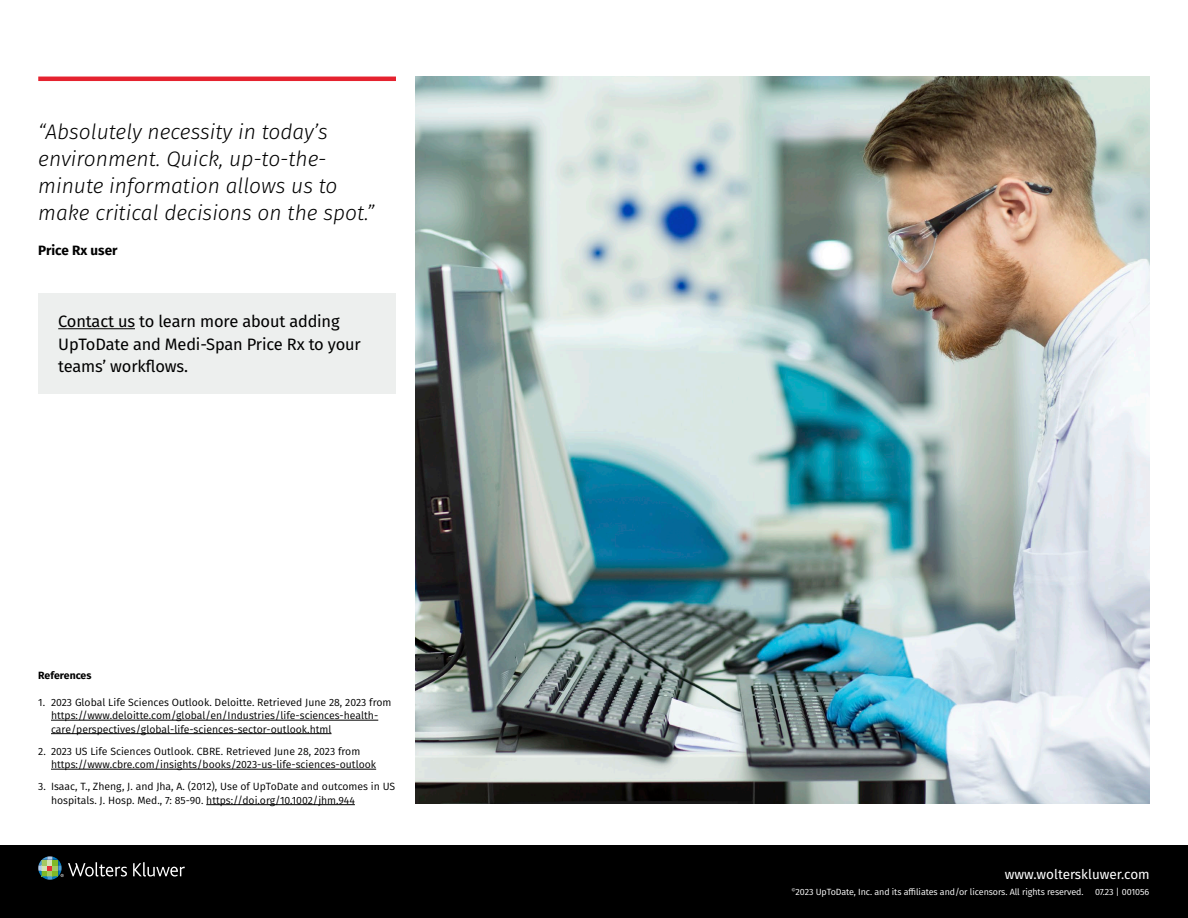
<style>
.page{position:relative;width:1188px;height:918px;background:#fff}
.page>*{position:absolute;margin:0;border:0;box-sizing:border-box;transform-origin:0 0}
.Callout_quote_text{font:italic 300 21px/27px "Fira Sans";color:#000}
.Text-_paragraph_body_-_9_12{font:16.5px/22.5px "Fira Sans";letter-spacing:-.01em;color:#000}
.t1{font:13.5px "Fira Sans";color:#fff}
.Name_and_address{font:700 13.5px "Fira Sans";color:#000}
.t2{font:10.5px/13.5px "Fira Sans";color:#000}
.Footnote{font:700 10.5px "Fira Sans";color:#000}
.Footer_copyright_info{font:9px "Fira Sans";letter-spacing:-.01em;color:#fff}
</style>
<div class="page">
<hr style="left:51px;top:720px;width:327px;height:1px;background:#000">
<hr style="left:51px;top:733px;width:281px;height:1px;background:#000">
<hr style="left:51px;top:769px;width:325px;height:1px;background:#000">
<hr style="left:206px;top:804px;width:149px;height:1px;background:#000">
<hr style="left:38px;top:77px;width:358px;height:4px;background:#e5222f">
<div style="left:38px;top:293px;width:358px;height:101px;background:#edefee"></div>
<hr style="left:58px;top:328px;width:77px;height:1px;background:#000">
<img style="left:415px;top:77px;width:735px;height:727px">
<div style="left:0;top:846px;width:1188px;height:72px;background:#000"></div>
<svg style="left:133px;top:862px;width:52px;height:15px"></svg>
<svg style="left:38px;top:856px;width:89px;height:24px"></svg>
<p class="Callout_quote_text" style="left:38px;top:118px;width:338px">“Absolutely necessity in today’s environment. Quick, up-to-the&shy;minute information allows us to make critical decisions on the spot.”</p>
<p class="Name_and_address" style="left:38px;top:239px;width:81px">Price Rx user</p>
<p class="Text-_paragraph_body_-_9_12" style="left:58px;top:310px;width:304px">Contact us to learn more about adding<br>UpToDate and Medi-Span Price Rx to your teams’ workflows.</p>
<p class="Footnote" style="left:38px;top:666px;width:55px">References</p>
<p class="t2" style="left:51px;top:695px;width:342px;text-indent:-13px">1. 2023 Global Life Sciences Outlook. Deloitte. Retrieved June 28, 2023 from https://www.deloitte.com/global/en/Industries/life-sciences-health&shy;care/perspectives/global-life-sciences-sector-outlook.html</p>
<p class="t2" style="left:51px;top:744px;width:327px;text-indent:-13px">2. 2023 US Life Sciences Outlook. CBRE. Retrieved June 28, 2023 from https://www.cbre.com/insights/books/2023-us-life-sciences-outlook</p>
<p class="t2" style="left:51px;top:779px;width:346px;text-indent:-13px">3. Isaac, T., Zheng, J. and Jha, A. (2012), Use of UpToDate and outcomes in US hospitals. J. Hosp. Med., 7: 85-90. https://doi.org/10.1002/jhm.944</p>
<p class="t1" style="left:1005px;top:864px;width:146px">www.wolterskluwer.com</p>
<p class="Footer_copyright_info" style="left:791px;top:886px;width:294px"><sup>©</sup>2023 UpToDate, Inc. and its affiliates and/or licensors. All rights reserved.</p>
<p class="Footer_copyright_info" style="left:1095px;top:886px;width:56px">07.23 | 001056</p>
</div>
